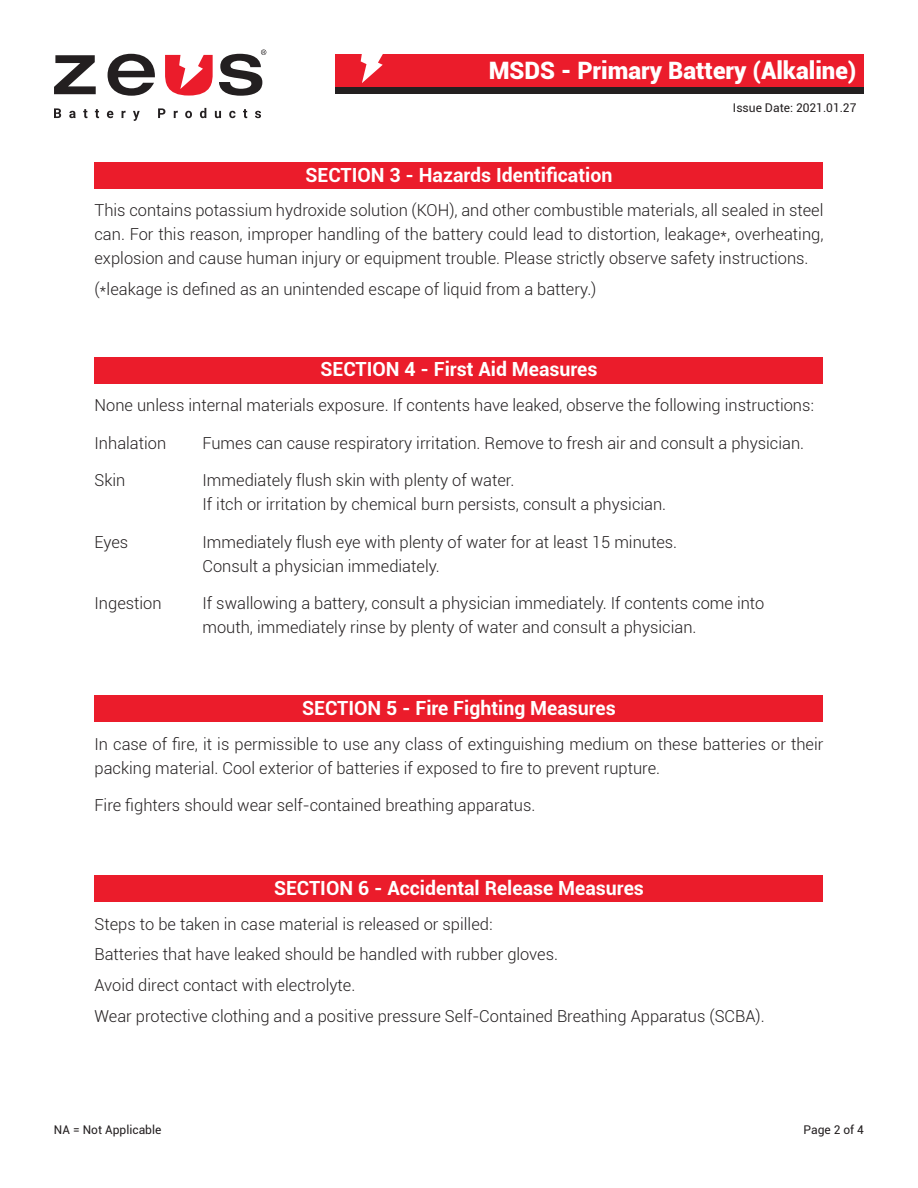
<style>
.page{position:relative;width:918px;height:1188px;background:#fff}
.page>*{position:absolute;margin:0;border:0;box-sizing:border-box;transform-origin:0 0}
.t1{font:900 24px "Roboto";color:#fff}
.t2{font:700 19.5px "Roboto";color:#fff}
.t3{font:300 16.5px/24px "Roboto";color:#231f20}
.t4{font:12px "Roboto";color:#231f20}
</style>
<div class="page">
<svg style="left:54px;top:55px;width:42px;height:39px"></svg>
<svg style="left:108px;top:54px;width:47px;height:42px"></svg>
<svg style="left:165px;top:55px;width:48px;height:41px"></svg>
<svg style="left:219px;top:50px;width:47px;height:46px"></svg>
<svg style="left:54px;top:108px;width:7px;height:10px"></svg>
<svg style="left:69px;top:111px;width:7px;height:7px"></svg>
<svg style="left:83px;top:109px;width:4px;height:9px"></svg>
<svg style="left:95px;top:109px;width:4px;height:9px"></svg>
<svg style="left:107px;top:111px;width:6px;height:7px"></svg>
<svg style="left:122px;top:111px;width:4px;height:7px"></svg>
<svg style="left:133px;top:111px;width:7px;height:10px"></svg>
<svg style="left:158px;top:108px;width:7px;height:10px"></svg>
<svg style="left:174px;top:111px;width:4px;height:7px"></svg>
<svg style="left:185px;top:111px;width:7px;height:7px"></svg>
<svg style="left:200px;top:108px;width:6px;height:10px"></svg>
<svg style="left:215px;top:111px;width:6px;height:7px"></svg>
<svg style="left:229px;top:111px;width:7px;height:7px"></svg>
<svg style="left:243px;top:109px;width:4px;height:9px"></svg>
<svg style="left:255px;top:111px;width:6px;height:7px"></svg>
<div style="left:336px;top:55px;width:528px;height:39px;background:#eb1c2b"></div>
<div style="left:336px;top:88px;width:528px;height:6px;background:#231f20"></div>
<svg style="left:361px;top:54px;width:25px;height:29px"></svg>
<div style="left:94px;top:162px;width:730px;height:27px;background:#eb1c2b"></div>
<div style="left:94px;top:695px;width:730px;height:27px;background:#eb1c2b"></div>
<div style="left:94px;top:875px;width:730px;height:27px;background:#eb1c2b"></div>
<div style="left:94px;top:357px;width:730px;height:27px;background:#eb1c2b"></div>
<h1 class="t1" style="left:489px;top:53px;width:369px">MSDS - Primary Battery (Alkaline)</h1>
<p class="t4" style="left:733px;top:99px;width:125px">Issue Date: 2021.01.27</p>
<p class="t2" style="left:306px;top:161px;width:308px">SECTION 3 - Hazards Identification</p>
<p class="t3" style="left:94px;top:198px;width:731px;text-align:justify">This contains potassium hydroxide solution (KOH), and other combustible materials, all sealed in steel can. For this reason, improper handling of the battery could lead to distortion, leakage*, overheating, explosion and cause human injury or equipment trouble. Please strictly observe safety instructions.</p>
<p class="t3" style="left:94px;top:277px;width:504px">(*leakage is defined as an unintended escape of liquid from a battery.)</p>
<p class="t2" style="left:320px;top:356px;width:279px">SECTION 4 - First Aid Measures</p>
<p class="t3" style="left:94px;top:393px;width:721px">None unless internal materials exposure. If contents have leaked, observe the following instructions:</p>
<p class="t3" style="left:94px;top:430px;width:73px">Inhalation</p>
<p class="t3" style="left:202px;top:430px;width:603px">Fumes can cause respiratory irritation. Remove to fresh air and consult a physician.</p>
<p class="t3" style="left:94px;top:468px;width:33px">Skin</p>
<p class="t3" style="left:202px;top:468px;width:465px">Immediately flush skin with plenty of water.<br>If itch or irritation by chemical burn persists, consult a physician.</p>
<p class="t3" style="left:94px;top:529px;width:35px">Eyes</p>
<p class="t3" style="left:202px;top:529px;width:476px">Immediately flush eye with plenty of water for at least 15 minutes.<br>Consult a physician immediately.</p>
<p class="t3" style="left:94px;top:591px;width:69px">Ingestion</p>
<p class="t3" style="left:202px;top:591px;width:563px">If swallowing a battery, consult a physician immediately. If contents come into mouth, immediately rinse by plenty of water and consult a physician.</p>
<p class="t2" style="left:302px;top:694px;width:315px">SECTION 5 - Fire Fighting Measures</p>
<p class="t3" style="left:94px;top:731px;width:731px">In case of fire, it is permissible to use any class of extinguishing medium on these batteries or their packing material. Cool exterior of batteries if exposed to fire to prevent rupture.</p>
<p class="t3" style="left:94px;top:793px;width:442px">Fire fighters should wear self-contained breathing apparatus.</p>
<p class="t2" style="left:274px;top:874px;width:371px">SECTION 6 - Accidental Release Measures</p>
<p class="t3" style="left:94px;top:908px;width:672px;line-height:30.8px">Steps to be taken in case material is released or spilled:<br>Batteries that have leaked should be handled with rubber gloves.<br>Avoid direct contact with electrolyte.<br>Wear protective clothing and a positive pressure Self-Contained Breathing Apparatus (SCBA).</p>
<p class="t4" style="left:54px;top:1121px;width:109px">NA = Not Applicable</p>
<p class="t4" style="left:804px;top:1121px;width:62px">Page 2 of 4</p>
</div>
